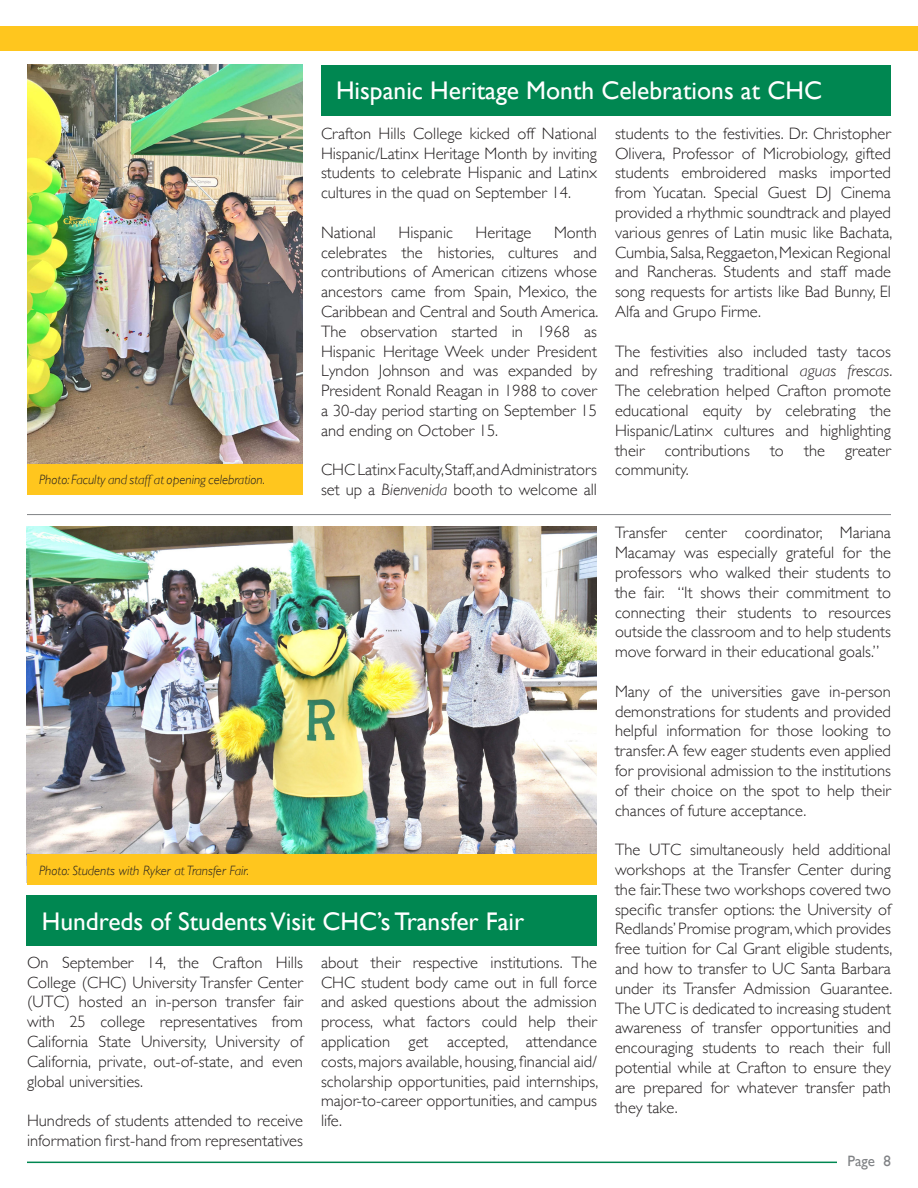
<style>
.page{position:relative;width:918px;height:1188px;background:#fff}
.page>*{position:absolute;margin:0;border:0;box-sizing:border-box;transform-origin:0 0}
.t1{font:25.5px "Gill Sans";color:#fff}
.t2{font:300 16.5px/19.8px "Gill Sans";color:#231f20;text-align:justify}
.t3{font:15px "Gill Sans";color:#808285}
.t4{font:italic 300 13.5px "Gill Sans";color:#231f20}
.s1{font-style:italic}
</style>
<div class="page">
<img style="left:27px;top:65px;width:276px;height:399px">
<img style="left:27px;top:527px;width:570px;height:327px">
<hr style="left:27px;top:514px;width:864px;height:1px;background:#808285">
<div style="left:0;top:27px;width:918px;height:24px;background:#ffc61e"></div>
<hr style="left:27px;top:1162px;width:810px;height:1px;background:#008751">
<div style="left:321px;top:65px;width:570px;height:51px;background:#008751"></div>
<div style="left:27px;top:895px;width:570px;height:51px;background:#008751"></div>
<div style="left:27px;top:464px;width:276px;height:31px;background:#ffc61e"></div>
<div style="left:27px;top:854px;width:570px;height:31px;background:#ffc61e"></div>
<p class="t4" style="left:39px;top:472px;width:228px">Photo: Faculty and staff at opening celebration.</p>
<p class="t1" style="left:336px;top:75px;width:488px">Hispanic Heritage Month Celebrations at CHC</p>
<p class="t2" style="left:321px;top:123px;width:278px">Crafton Hills College kicked off National Hispanic/Latinx Heritage Month by inviting students to celebrate Hispanic and Latinx cultures in the quad on September 14.</p>
<p class="t2" style="left:321px;top:222px;width:57px">National</p>
<p class="t2" style="left:399px;top:222px;width:56px">Hispanic</p>
<p class="t2" style="left:476px;top:222px;width:57px">Heritage</p>
<p class="t2" style="left:321px;top:222px;width:279px;text-indent:233px">Month celebrates the histories, cultures and contributions of American citizens whose ancestors came from Spain, Mexico, the Caribbean and Central and South America.<br>The observation started in 1968 as Hispanic Heritage Week under President Lyndon Johnson and was expanded by President Ronald Reagan in 1988 to cover a 30-day period starting on September 15 and ending on October 15.</p>
<p class="t2" style="left:321px;top:459px;width:278px">CHC Latinx Faculty,Staff,and Administrators set up a <span class="s1">Bienvenida</span> booth to welcome all</p>
<p class="t2" style="left:615px;top:123px;width:279px">students to the festivities. Dr. Christopher Olivera, Professor of Microbiology, gifted students embroidered masks imported from Yucatan. Special Guest DJ Cinema provided a rhythmic soundtrack and played various genres of Latin music like Bachata, Cumbia, Salsa, Reggaeton, Mexican Regional and Rancheras. Students and staff made song requests for artists like Bad Bunny, El Alfa and Grupo Firme.</p>
<p class="t2" style="left:615px;top:340px;width:279px">The festivities also included tasty tacos and refreshing traditional <span class="s1">aguas frescas</span>.<br>The celebration helped Crafton promote educational equity by celebrating the Hispanic/Latinx cultures and highlighting their contributions to the greater community.</p>
<p class="t4" style="left:39px;top:862px;width:212px">Photo: Students with Ryker at Transfer Fair.</p>
<p class="t1" style="left:42px;top:906px;width:484px">Hundreds of Students Visit CHC’s Transfer Fair</p>
<p class="t2" style="left:27px;top:952px;width:278px">On September 14, the Crafton Hills College (CHC) University Transfer Center (UTC) hosted an in-person transfer fair with 25 college representatives from California State University, University of California, private, out-of-state, and even global universities.</p>
<p class="t2" style="left:27px;top:1110px;width:278px">Hundreds of students attended to receive information first-hand from representatives</p>
<p class="t2" style="left:321px;top:952px;width:279px">about their respective institutions. The CHC student body came out in full force and asked questions about the admission process, what factors could help their application get accepted, attendance costs,majors available, housing, financial aid/ scholarship opportunities, paid internships, major-to-career opportunities, and campus life.</p>
<p class="t2" style="left:615px;top:522px;width:278px">Transfer center coordinator, Mariana Macamay was especially grateful for the professors who walked their students to the fair. “It shows their commitment to connecting their students to resources outside the classroom and to help students move forward in their educational goals.”</p>
<p class="t2" style="left:615px;top:681px;width:278px">Many of the universities gave in-person demonstrations for students and provided helpful information for those looking to transfer. A few eager students even applied for provisional admission to the institutions of their choice on the spot to help their chances of future acceptance.</p>
<p class="t2" style="left:615px;top:839px;width:279px">The UTC simultaneously held additional workshops at the Transfer Center during the fair.These two workshops covered two specific transfer options: the University of Redlands’ Promise program, which provides free tuition for Cal Grant eligible students, and how to transfer to UC Santa Barbara under its Transfer Admission Guarantee.<br>The UTC is dedicated to increasing student awareness of transfer opportunities and encouraging students to reach their full potential while at Crafton to ensure they are prepared for whatever transfer path they take.</p>
<p class="t3" style="left:848px;top:1152px;width:45px">Page 8</p>
</div>
